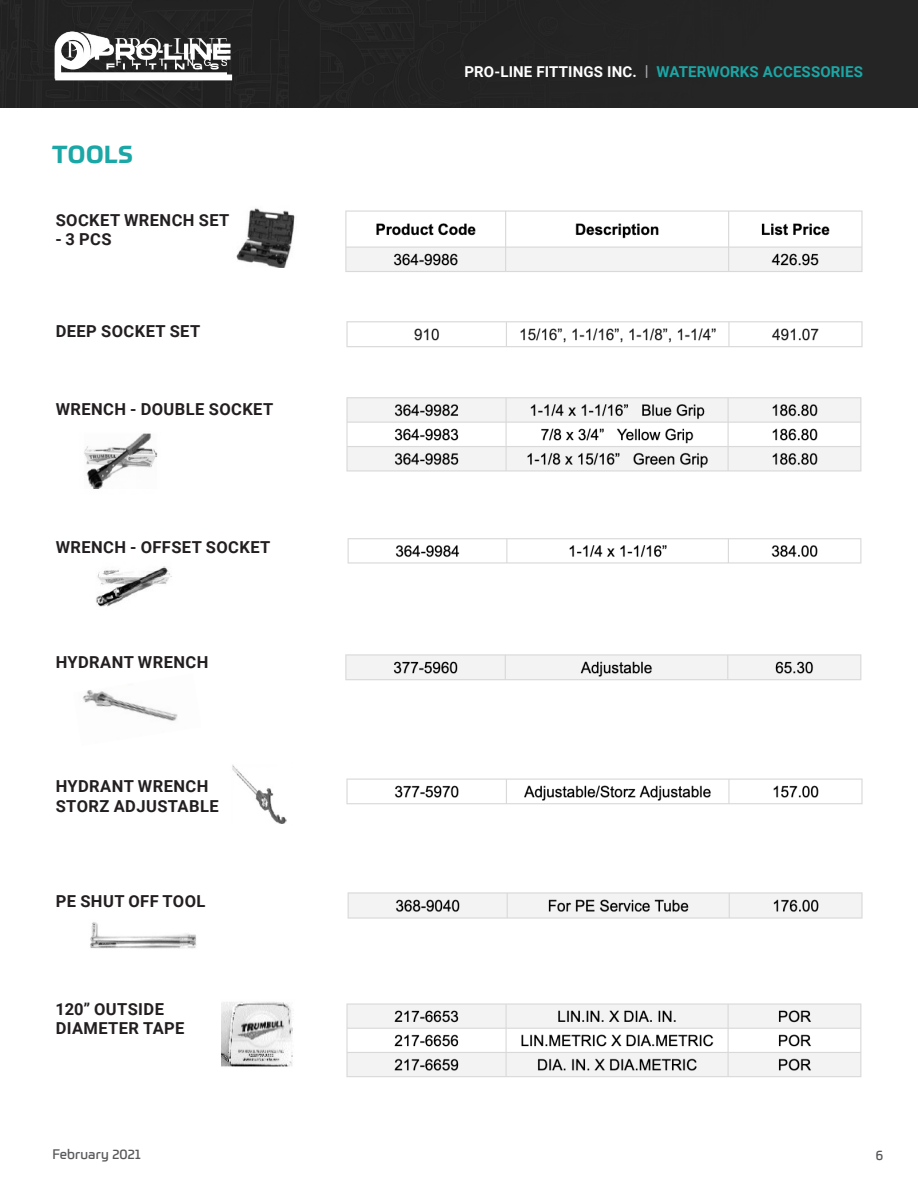
<style>
.page{position:relative;width:918px;height:1188px;background:#fff}
.page>*{position:absolute;margin:0;border:0;box-sizing:border-box;transform-origin:0 0}
.t1{font:700 24px "Prometo";letter-spacing:.025em;color:#1ba7a6}
.t2{font:700 16.5px/19.5px "Roboto";letter-spacing:.025em;color:#231f20}
.t3{font:700 15px "Roboto";letter-spacing:.01em;color:#1ba7a6}
.t4{font:13.5px "Prometo";letter-spacing:.01em;color:#57585a}
.s1{color:#fff}
.s2{color:#aaabaf}
</style>
<div class="page">
<div style="left:0;top:0;width:918px;height:108px;background:#242424"></div>
<img style="left:52px;top:27px;width:174px;height:57px">
<img style="left:84px;top:433px;width:74px;height:56px">
<img style="left:236px;top:208px;width:59px;height:60px">
<img style="left:96px;top:566px;width:76px;height:41px">
<img style="left:83px;top:690px;width:95px;height:31px">
<img style="left:232px;top:764px;width:55px;height:60px">
<img style="left:90px;top:922px;width:107px;height:27px">
<img style="left:221px;top:1002px;width:72px;height:65px">
<img style="left:345px;top:210px;width:518px;height:62px">
<img style="left:346px;top:321px;width:517px;height:26px">
<img style="left:346px;top:397px;width:516px;height:75px">
<img style="left:347px;top:538px;width:515px;height:26px">
<img style="left:345px;top:654px;width:517px;height:27px">
<img style="left:346px;top:778px;width:517px;height:27px">
<img style="left:347px;top:892px;width:516px;height:27px">
<img style="left:346px;top:1003px;width:516px;height:74px">
<svg style="left:52px;top:31px;width:186px;height:52px"></svg>
<h1 class="t1" style="left:52px;top:139px;width:82px">TOOLS</h1>
<p class="t2" style="left:56px;top:210px;width:175px">SOCKET WRENCH SET</p>
<p class="t2" style="left:55px;top:229px;width:58px">- 3 PCS</p>
<p class="t2" style="left:56px;top:321px;width:146px">DEEP SOCKET SET</p>
<p class="t2" style="left:56px;top:399px;width:219px">WRENCH - DOUBLE SOCKET</p>
<p class="t2" style="left:56px;top:537px;width:216px">WRENCH - OFFSET SOCKET</p>
<p class="t2" style="left:56px;top:652px;width:154px">HYDRANT WRENCH</p>
<p class="t2" style="left:56px;top:776px;width:164px">HYDRANT WRENCH<br>STORZ ADJUSTABLE</p>
<p class="t2" style="left:56px;top:891px;width:151px">PE SHUT OFF TOOL</p>
<p class="t2" style="left:55px;top:999px;width:131px">120” OUTSIDE<br>DIAMETER TAPE</p>
<p class="t3" style="left:464px;top:61px;width:400px"><span class="s1">PRO-LINE FITTINGS INC.</span> <span class="s2">|</span> WATERWORKS ACCESSORIES</p>
<p class="t4" style="left:52px;top:1146px;width:90px">February 2021</p>
<p class="t4" style="left:876px;top:1147px;width:9px">6</p>
</div>
